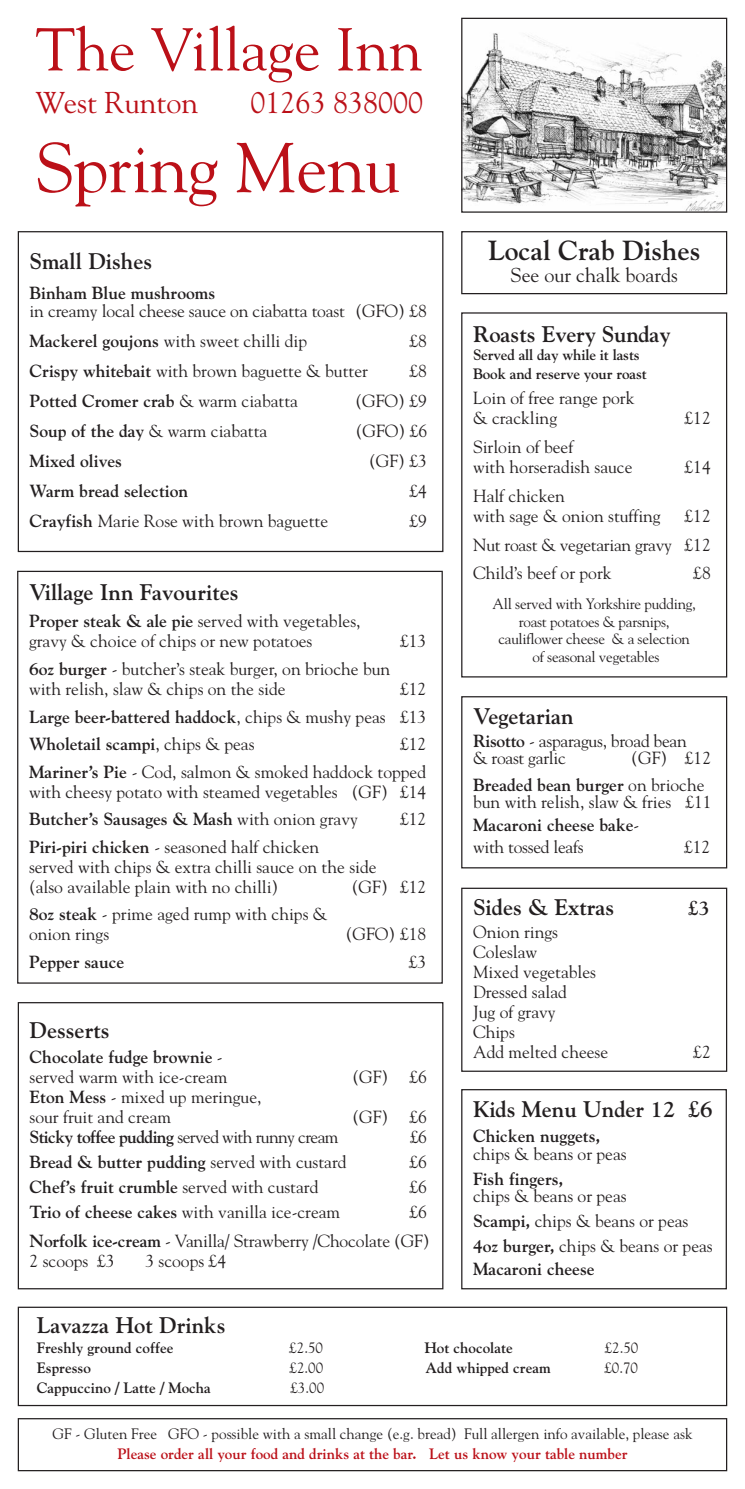
<style>
.page{position:relative;width:745px;height:1489px;background:#fff}
.page>*{position:absolute;margin:0;border:0;box-sizing:border-box;transform-origin:0 0}
.t1{font:70px "Goudy";letter-spacing:-.01em;color:#bb1018}
.t2{font:60px "Goudy";color:#bb1018}
.t3{font:30px "Goudy";color:#bb1018}
.t4{font:700 27.5px "Goudy";color:#231f20}
.t5{font:700 22.5px "Goudy";color:#231f20}
.t6{font:20px "Goudy";color:#231f20}
.t7{font:700 20px "Goudy";color:#231f20}
.t8{font:17.5px/20px "Goudy";color:#231f20}
.t9{font:700 17.5px/27.5px "Goudy";color:#231f20;text-align:justify}
.t10{font:17.5px "Goudy";letter-spacing:-.035em;color:#231f20}
.t11{font:15px/17.5px "Goudy";letter-spacing:-.015em;color:#231f20;text-align:center}
.t12{font:700 15px/18.8px "Goudy";color:#231f20}
.t13{font:700 15px "Goudy";color:#bb1018}
.s1{font-weight:700}
.s2{font-weight:400}
</style>
<div class="page">
<div style="left:18px;top:231px;width:425px;height:321px;border:1px solid #231f20"></div>
<div style="left:461px;top:312px;width:265px;height:365px;border:1px solid #231f20"></div>
<div style="left:461px;top:887px;width:265px;height:184px;border:1px solid #231f20"></div>
<div style="left:461px;top:1088px;width:265px;height:201px;border:1px solid #231f20"></div>
<div style="left:18px;top:1417px;width:708px;height:53px;border:1px solid #231f20"></div>
<div style="left:18px;top:1002px;width:425px;height:287px;border:1px solid #231f20"></div>
<img style="left:463px;top:33px;width:261px;height:178px">
<div style="left:461px;top:18px;width:265px;height:195px;border:1px solid #231f20"></div>
<div style="left:461px;top:696px;width:265px;height:172px;border:1px solid #231f20"></div>
<div style="left:18px;top:1306px;width:708px;height:99px;border:1px solid #231f20"></div>
<div style="left:461px;top:231px;width:265px;height:63px;border:1px solid #231f20"></div>
<h2 class="t2" style="left:35px;top:15px;width:388px">The Village Inn</h2>
<h3 class="t3" style="left:35px;top:85px;width:164px">West Runton</h3>
<h3 class="t3" style="left:250px;top:85px;width:174px">01263 838000</h3>
<h1 class="t1" style="left:35px;top:127px;width:366px">Spring Menu</h1>
<p class="t5" style="left:30px;top:248px;width:124px">Small Dishes</p>
<p class="t9" style="left:30px;top:279px;width:187px">Binham Blue mushrooms</p>
<p class="t8" style="left:30px;top:296px;width:398px;line-height:30px">in creamy local cheese sauce on ciabatta toast (GFO) £8<br><span class="s1">Mackerel goujons</span> with sweet chilli dip</p>
<p class="t8" style="left:409px;top:331px;width:19px">£8</p>
<p class="t8" style="left:30px;top:361px;width:339px"><span class="s1">Crispy whitebait</span> with brown baguette &amp; butter</p>
<p class="t8" style="left:409px;top:361px;width:19px">£8</p>
<p class="t9" style="left:30px;top:387px;width:270px">Potted Cromer crab <span class="s2">&amp; warm ciabatta</span></p>
<p class="t8" style="left:355px;top:391px;width:73px">(GFO) £9</p>
<p class="t8" style="left:30px;top:421px;width:239px"><span class="s1">Soup of the day</span> &amp; warm ciabatta</p>
<p class="t8" style="left:355px;top:421px;width:73px">(GFO) £6</p>
<p class="t9" style="left:30px;top:447px;width:94px">Mixed olives</p>
<p class="t8" style="left:369px;top:451px;width:59px">(GF) £3</p>
<p class="t9" style="left:30px;top:477px;width:160px">Warm bread selection</p>
<p class="t8" style="left:409px;top:481px;width:19px">£4</p>
<p class="t8" style="left:30px;top:511px;width:300px"><span class="s1">Crayfish</span> Marie Rose with brown baguette</p>
<p class="t8" style="left:409px;top:511px;width:19px">£9</p>
<p class="t5" style="left:29px;top:579px;width:211px">Village Inn Favourites</p>
<p class="t8" style="left:29px;top:611px;width:333px"><span class="s1">Proper steak &amp; ale pie</span> served with vegetables, gravy &amp; choice of chips or new potatoes</p>
<p class="t8" style="left:400px;top:631px;width:28px">£13</p>
<p class="t8" style="left:29px;top:659px;width:362px"><span class="s1">6oz burger</span> - butcher’s steak burger, on brioche bun with relish, slaw &amp; chips on the side</p>
<p class="t9" style="left:29px;top:675px;width:398px;text-indent:371px"><span class="s2">£12<br></span>Large beer-battered haddock<span class="s2">, chips &amp; mushy peas £13<br></span>Wholetail scampi<span class="s2">, chips &amp; peas</span></p>
<p class="t8" style="left:29px;top:730px;width:398px;line-height:27.5px;text-align:right">£12<br><span class="s1">Mariner’s Pie</span> - Cod, salmon &amp; smoked haddock topped</p>
<p class="t8" style="left:29px;top:777px;width:398px;line-height:27.5px">with cheesy potato with steamed vegetables (GF) £14<br><span class="s1">Butcher’s Sausages &amp; Mash</span> with onion gravy</p>
<p class="t8" style="left:400px;top:809px;width:28px">£12</p>
<p class="t8" style="left:29px;top:836px;width:349px"><span class="s1">Piri-piri chicken</span> - seasoned half chicken<br>served with chips &amp; extra chilli sauce on the side (also available plain with no chilli)</p>
<p class="t8" style="left:351px;top:876px;width:76px">(GF) £12</p>
<p class="t8" style="left:29px;top:904px;width:300px"><span class="s1">8oz steak</span> - prime aged rump with chips &amp; onion rings</p>
<p class="t8" style="left:345px;top:924px;width:82px">(GFO) £18</p>
<p class="t9" style="left:29px;top:947px;width:97px">Pepper sauce</p>
<p class="t8" style="left:408px;top:951px;width:19px">£3</p>
<p class="t5" style="left:30px;top:1016px;width:81px">Desserts</p>
<p class="t8" style="left:30px;top:1046px;width:199px"><span class="s1">Chocolate fudge brownie</span> - served warm with ice-cream</p>
<p class="t8" style="left:30px;top:1086px;width:233px"><span class="s1">Eton Mess</span> - mixed up meringue, sour fruit and cream</p>
<p class="t8" style="left:352px;top:1066px;width:76px">(GF) £6</p>
<p class="t8" style="left:352px;top:1106px;width:76px">(GF) £6</p>
<p class="t10" style="left:30px;top:1126px;width:310px"><span class="s1">Sticky toffee pudding</span> served with runny cream</p>
<p class="t8" style="left:410px;top:1126px;width:18px">£6</p>
<p class="t9" style="left:30px;top:1148px;width:318px">Bread &amp; butter pudding <span class="s2">served with custard</span></p>
<p class="t8" style="left:409px;top:1151px;width:19px">£6</p>
<p class="t9" style="left:30px;top:1173px;width:290px">Chef’s fruit crumble <span class="s2">served with custard</span></p>
<p class="t8" style="left:409px;top:1176px;width:19px">£6</p>
<p class="t8" style="left:30px;top:1201px;width:312px"><span class="s1">Trio of cheese cakes</span> with vanilla ice-cream</p>
<p class="t8" style="left:30px;top:1197px;width:401px;line-height:28.8px;text-align:right">£6<br><span class="s1">Norfolk ice-cream</span> - Vanilla/ Strawberry /Chocolate (GF)</p>
<p class="t8" style="left:30px;top:1250px;width:87px">2 scoops £3</p>
<p class="t8" style="left:145px;top:1250px;width:82px">3 scoops £4</p>
<h3 class="t4" style="left:487px;top:234px;width:214px">Local Crab Dishes</h3>
<p class="t6" style="left:510px;top:263px;width:169px">See our chalk boards</p>
<p class="t5" style="left:473px;top:321px;width:199px">Roasts Every Sunday</p>
<p class="t12" style="left:473px;top:346px;width:175px">Served all day while it lasts<br>Book and reserve your roast</p>
<p class="t8" style="left:473px;top:388px;width:163px">Loin of free range pork &amp; crackling</p>
<p class="t8" style="left:473px;top:437px;width:161px">Sirloin of beef<br>with horseradish sauce</p>
<p class="t8" style="left:684px;top:408px;width:28px">£12</p>
<p class="t8" style="left:684px;top:457px;width:28px">£14</p>
<p class="t8" style="left:473px;top:485px;width:189px">Half chicken<br>with sage &amp; onion stuffing</p>
<p class="t8" style="left:473px;top:501px;width:239px;line-height:28.8px;text-align:justify;text-indent:211px">£12<br>Nut roast &amp; vegetarian gravy £12<br>Child’s beef or pork</p>
<p class="t8" style="left:692px;top:563px;width:19px">£8</p>
<p class="t11" style="left:492px;top:595px;width:205px">All served with Yorkshire pudding, roast potatoes &amp; parsnips, cauliflower cheese &amp; a selection of seasonal vegetables</p>
<p class="t5" style="left:473px;top:703px;width:102px">Vegetarian</p>
<p class="t8" style="left:473px;top:732px;width:215px;line-height:17.5px"><span class="s1">Risotto</span> - asparagus, broad bean &amp; roast garlic</p>
<p class="t9" style="left:473px;top:745px;width:239px;line-height:26.2px;text-indent:158px"><span class="s2">(GF) £12<br></span>Breaded bean burger <span class="s2">on brioche</span></p>
<p class="t8" style="left:473px;top:791px;width:240px;line-height:22.5px">bun with relish, slaw &amp; fries £11<br><span class="s1">Macaroni cheese bake</span>-<br>with tossed leafs</p>
<p class="t8" style="left:683px;top:837px;width:28px">£12</p>
<p class="t5" style="left:473px;top:894px;width:143px">Sides &amp; Extras</p>
<p class="t7" style="left:687px;top:896px;width:24px">£3</p>
<p class="t8" style="left:473px;top:921px;width:136px">Onion rings<br>Coleslaw<br>Mixed vegetables<br>Dressed salad<br>Jug of gravy<br>Chips<br>Add melted cheese</p>
<p class="t8" style="left:692px;top:1041px;width:19px">£2</p>
<p class="t5" style="left:473px;top:1095px;width:241px">Kids Menu Under 12 £6</p>
<p class="t9" style="left:473px;top:1122px;width:129px">Chicken nuggets,</p>
<p class="t8" style="left:473px;top:1143px;width:155px">chips &amp; beans or peas</p>
<p class="t9" style="left:473px;top:1164px;width:92px">Fish fingers,</p>
<p class="t8" style="left:473px;top:1183px;width:241px;line-height:25px">chips &amp; beans or peas<br><span class="s1">Scampi,</span> chips &amp; beans or peas<br><span class="s1">4oz burger,</span> chips &amp; beans or peas</p>
<p class="t9" style="left:473px;top:1254px;width:123px">Macaroni cheese</p>
<p class="t5" style="left:37px;top:1312px;width:190px">Lavazza Hot Drinks</p>
<p class="t12" style="left:37px;top:1338px;width:138px">Freshly ground coffee</p>
<p class="t11" style="left:289px;top:1339px;width:35px">£2.50</p>
<p class="t12" style="left:424px;top:1338px;width:90px">Hot chocolate</p>
<p class="t11" style="left:604px;top:1339px;width:35px">£2.50</p>
<p class="t12" style="left:37px;top:1358px;width:56px">Espresso</p>
<p class="t11" style="left:289px;top:1359px;width:35px">£2.00</p>
<p class="t12" style="left:425px;top:1358px;width:126px">Add whipped cream</p>
<p class="t11" style="left:604px;top:1359px;width:35px">£0.70</p>
<p class="t12" style="left:37px;top:1378px;width:175px">Cappuccino / Latte / Mocha</p>
<p class="t11" style="left:290px;top:1379px;width:35px">£3.00</p>
<p class="t11" style="left:52px;top:1424px;width:641px">GF - Gluten Free GFO - possible with a small change (e.g. bread) Full allergen info available, please ask</p>
<p class="t13" style="left:117px;top:1444px;width:511px">Please order all your food and drinks at the bar. Let us know your table number</p>
</div>
